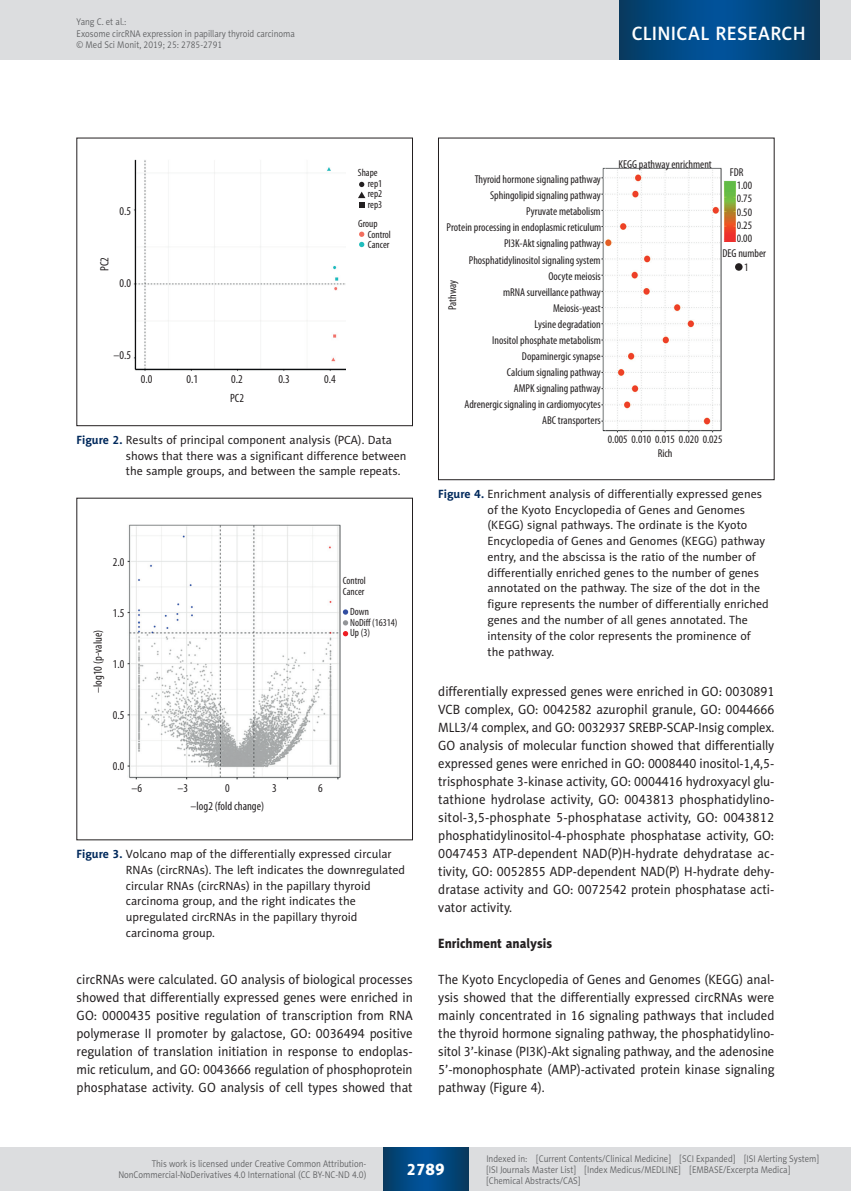
<style>
.page{position:relative;width:851px;height:1191px;background:#fff}
.page>*{position:absolute;margin:0;border:0;box-sizing:border-box;transform-origin:0 0}
.t1{font:19.5px "Naomi Sans EFN Medium";letter-spacing:.015em;color:#fff}
.t2{font:16.5px "Naomi Sans EFN Heavy";color:#fff}
.MSM_Body{font:13.5px/18px "Naomi Sans EFN";color:#231f20;text-align:justify;scale:.95 1}
.MSM_Headline_2{font:13.5px "Naomi Sans EFN Heavy";color:#231f20;scale:.95 1}
.MSM_Rycina_tytul{font:12px/15.8px "Naomi Sans EFN";color:#231f20}
.t3{font:condensed 12px "Myriad Pro";color:#231f20}
.t4{font:condensed 11.4px/16px "Myriad Pro";color:#231f20;text-align:center}
.t5{font:condensed 10.5px/10.5px "Myriad Pro";color:#231f20}
.t6{font:9.75px/11.2px "Naomi Sans EFN Light";color:#57585a;scale:.9 1}
.s1{font-weight:700;color:#00295c}
</style>
<div class="page">
<img style="left:133px;top:159px;width:212px;height:212px">
<svg style="left:359px;top:232px;width:5px;height:15px"></svg>
<svg style="left:358px;top:182px;width:7px;height:26px"></svg>
<img style="left:128px;top:524px;width:212px;height:255px">
<svg style="left:343px;top:609px;width:5px;height:5px"></svg>
<svg style="left:343px;top:620px;width:5px;height:5px"></svg>
<svg style="left:343px;top:631px;width:5px;height:5px"></svg>
<img style="left:601px;top:168px;width:120px;height:265px">
<img style="left:723px;top:181px;width:13px;height:61px">
<div style="left:735px;top:263px;width:7px;height:8px;background:#231f20;border-radius:50%"></div>
<div style="left:438px;top:138px;width:336px;height:342px;border:1px solid #231f20"></div>
<div style="left:0;top:1148px;width:850px;height:43px;background:#dcdddf"></div>
<svg style="left:383px;top:1147px;width:85px;height:43px"></svg>
<div style="left:0;top:0;width:850px;height:60px;background:#dcdddf"></div>
<svg style="left:619px;top:0;width:200px;height:60px"></svg>
<p class="t6" style="left:77px;top:16px;width:244px">Yang C. et al.:<br>Exosome circRNA expression in papillary thyroid carcinoma © Med Sci Monit, 2019; 25: 2785-2791</p>
<h1 class="t1" style="left:631px;top:22px;width:175px">CLINICAL RESEARCH</h1>
<p class="t3" style="left:119px;top:203px;width:13px">0.5</p>
<p class="t3" style="left:97px;top:271px;width:15px;rotate:-90deg">PC2</p>
<p class="t3" style="left:119px;top:275px;width:13px">0.0</p>
<p class="t5" style="left:368px;top:167px;width:16px;text-indent:-10px">Shape rep1 rep2 rep3</p>
<p class="t5" style="left:368px;top:218px;width:25px;text-indent:-10px">Group<br>Control<br>Cancer</p>
<p class="t3" style="left:113px;top:347px;width:19px">–0.5</p>
<p class="t3" style="left:141px;top:371px;width:13px">0.0</p>
<p class="t3" style="left:186px;top:371px;width:13px">0.1</p>
<p class="t3" style="left:231px;top:371px;width:13px">0.2</p>
<p class="t3" style="left:278px;top:371px;width:13px">0.3</p>
<p class="t3" style="left:324px;top:371px;width:13px">0.4</p>
<p class="t3" style="left:230px;top:390px;width:15px">PC2</p>
<p class="MSM_Rycina_tytul" style="left:126px;top:432px;width:282px;text-indent:-49px"><span class="s1">Figure 2.</span> Results of principal component analysis (PCA). Data shows that there was a significant difference between the sample groups, and between the sample repeats.</p>
<p class="t3" style="left:113px;top:555px;width:13px">2.0</p>
<p class="t3" style="left:91px;top:693px;width:65px;rotate:-90deg">–log10 (p-value)</p>
<p class="t3" style="left:113px;top:606px;width:13px">1.5</p>
<p class="t3" style="left:113px;top:657px;width:13px">1.0</p>
<p class="t3" style="left:113px;top:708px;width:13px">0.5</p>
<p class="t3" style="left:113px;top:759px;width:13px">0.0</p>
<p class="t3" style="left:131px;top:781px;width:12px">–6</p>
<p class="t3" style="left:177px;top:781px;width:12px">–3</p>
<p class="t3" style="left:225px;top:781px;width:6px">0</p>
<p class="t3" style="left:272px;top:781px;width:6px">3</p>
<p class="t3" style="left:318px;top:781px;width:6px">6</p>
<p class="t3" style="left:191px;top:800px;width:75px">–log2 (fold change)</p>
<p class="t5" style="left:343px;top:575px;width:25px">Control<br>Cancer</p>
<p class="t5" style="left:350px;top:607px;width:49px">Down<br>NoDiff (16314)<br>Up (3)</p>
<p class="MSM_Rycina_tytul" style="left:126px;top:846px;width:281px;text-indent:-49px"><span class="s1">Figure 3.</span> Volcano map of the differentially expressed circular RNAs (circRNAs). The left indicates the downregulated circular RNAs (circRNAs) in the papillary thyroid carcinoma group, and the right indicates the upregulated circRNAs in the papillary thyroid carcinoma group.</p>
<p class="MSM_Body" style="left:77px;top:970px;width:355px">circRNAs were calculated. GO analysis of biological processes showed that differentially expressed genes were enriched in GO: 0000435 positive regulation of transcription from RNA polymerase II promoter by galactose, GO: 0036494 positive regulation of translation initiation in response to endoplas&shy;mic reticulum, and GO: 0043666 regulation of phosphoprotein phosphatase activity. GO analysis of cell types showed that</p>
<p class="t4" style="left:618px;top:156px;width:94px">KEGG pathway enrichment</p>
<p class="t4" style="left:446px;top:171px;width:156px;text-align:right">Thyroid hormone signaling pathway<br>Sphingolipid signaling pathway<br>Pyruvate metabolism<br>Protein processing in endoplasmic reticulum<br>PI3K-Akt signaling pathway<br>Phosphatidylinositol signaling system<br>Oocyte meiosis<br>mRNA surveillance pathway<br>Meiosis-yeast<br>Lysine degradation<br>Inositol phosphate metabolism<br>Dopaminergic synapse<br>Calcium signaling pathway<br>AMPK signaling pathway<br>Adrenergic signaling in cardiomyocytes<br>ABC transporters</p>
<p class="t4" style="left:736px;top:165px;width:17px;line-height:13.4px;text-align:left;text-indent:-7px">FDR<br>1.00<br>0.75<br>0.50<br>0.25<br>0.00</p>
<p class="t4" style="left:722px;top:247px;width:45px;line-height:13.4px">DEG number<br>1</p>
<p class="t4" style="left:444px;top:310px;width:32px;rotate:-90deg">Pathway</p>
<p class="t4" style="left:607px;top:432px;width:116px;line-height:14px">0.005 0.010 0.015 0.020 0.025<br>Rich</p>
<p class="MSM_Rycina_tytul" style="left:487px;top:486px;width:283px;text-indent:-49px"><span class="s1">Figure 4.</span> Enrichment analysis of differentially expressed genes of the Kyoto Encyclopedia of Genes and Genomes (KEGG) signal pathways. The ordinate is the Kyoto Encyclopedia of Genes and Genomes (KEGG) pathway entry, and the abscissa is the ratio of the number of differentially enriched genes to the number of genes annotated on the pathway. The size of the dot in the figure represents the number of differentially enriched genes and the number of all genes annotated. The intensity of the color represents the prominence of the pathway.</p>
<p class="MSM_Body" style="left:438px;top:682px;width:355px">differentially expressed genes were enriched in GO: 0030891<br>VCB complex, GO: 0042582 azurophil granule, GO: 0044666<br>MLL3/4 complex, and GO: 0032937 SREBP-SCAP-Insig complex.<br>GO analysis of molecular function showed that differentially expressed genes were enriched in GO: 0008440 inositol-1,4,5- trisphosphate 3-kinase activity, GO: 0004416 hydroxyacyl glu&shy;tathione hydrolase activity, GO: 0043813 phosphatidylino&shy;sitol-3,5-phosphate 5-phosphatase activity, GO: 0043812 phosphatidylinositol-4-phosphate phosphatase activity, GO:<br>0047453 ATP-dependent NAD(P)H-hydrate dehydratase ac&shy;tivity, GO: 0052855 ADP-dependent NAD(P) H-hydrate dehy&shy;dratase activity and GO: 0072542 protein phosphatase acti&shy;vator activity.</p>
<p class="MSM_Headline_2" style="left:438px;top:935px;width:121px">Enrichment analysis</p>
<p class="MSM_Body" style="left:438px;top:970px;width:355px">The Kyoto Encyclopedia of Genes and Genomes (KEGG) anal&shy;ysis showed that the differentially expressed circRNAs were mainly concentrated in 16 signaling pathways that included the thyroid hormone signaling pathway, the phosphatidylino&shy;sitol 3’-kinase (PI3K)-Akt signaling pathway, and the adenosine 5’-monophosphate (AMP)-activated protein kinase signaling pathway (Figure 4).</p>
<p class="t6" style="left:118px;top:1158px;width:277px;text-align:right">This work is licensed under Creative Common Attribution-<br>NonCommercial-NoDerivatives 4.0 International (CC BY-NC-ND 4.0)</p>
<p class="t2" style="left:406px;top:1159px;width:40px">2789</p>
<p class="t6" style="left:486px;top:1152px;width:371px">Indexed in: [Current Contents/Clinical Medicine] [SCI Expanded] [ISI Alerting System] [ISI Journals Master List] [Index Medicus/MEDLINE] [EMBASE/Excerpta Medica] [Chemical Abstracts/CAS]</p>
</div>
